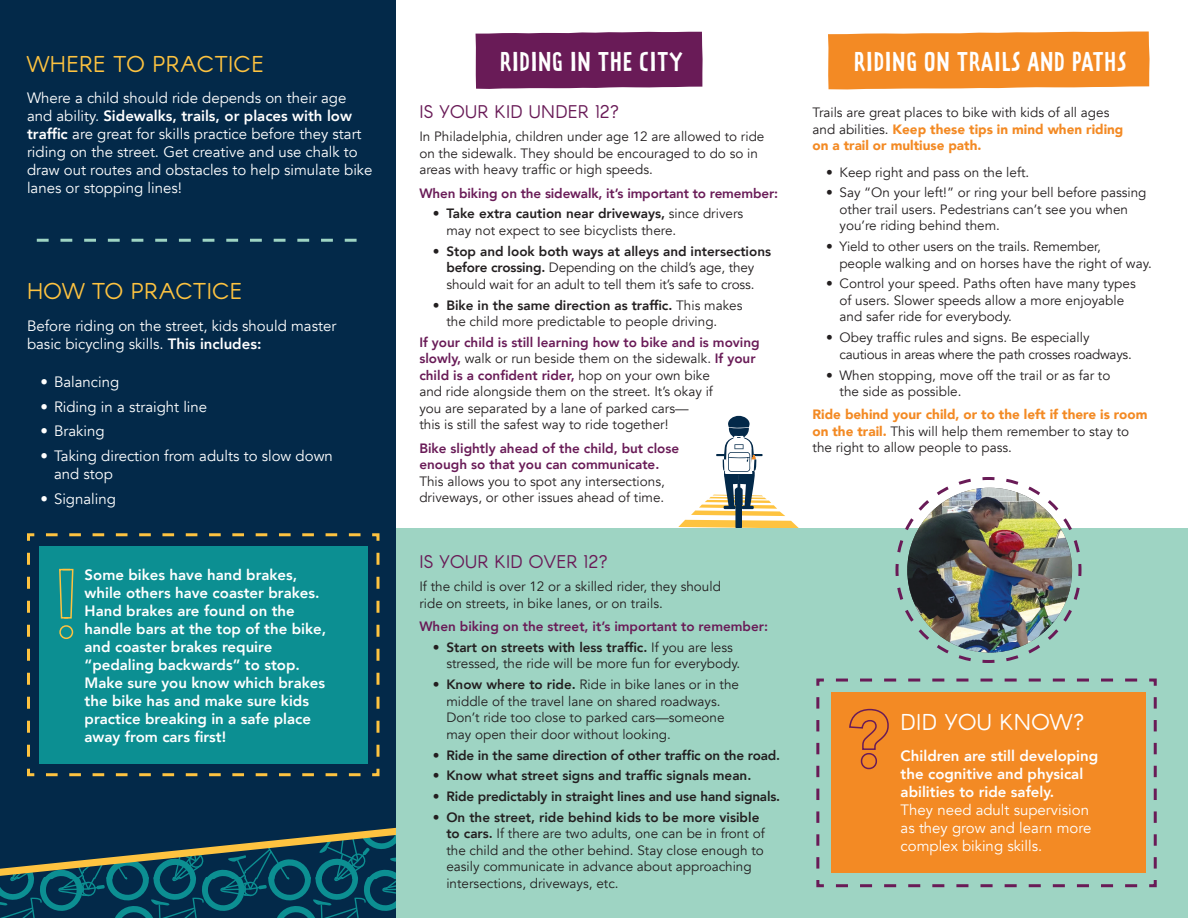
<style>
.page{position:relative;width:1188px;height:918px;background:#fff}
.page>*{position:absolute;margin:0;border:0;box-sizing:border-box;transform-origin:0 0}
.t1{font:24px "Prater Sans Pro";letter-spacing:.03em;color:#fff}
.t2{font:22.5px "Arcon Rounded Regular";letter-spacing:.02em;color:#fec340}
.t3{font:22.5px "Arcon Rounded Regular";letter-spacing:.02em;color:#fff}
.t4{font:18px "Arcon Rounded Regular";letter-spacing:.02em;color:#691b57}
.t5{font:15px/18px "Avenir";color:#fff}
.t6{font:800 15px/18px "Avenir";color:#fff}
.t7{font:13.5px/16.5px "Avenir";color:#231f20}
.t8{font:800 13.5px "Avenir";letter-spacing:-.01em;color:#231f20}
.t9{font:800 13.5px "Avenir";letter-spacing:-.01em;color:#691b57}
.t10{font:13.5px/16.5px "Avenir";letter-spacing:-.02em;color:#231f20}
.s1{font-weight:800}
.s2{font-weight:800;color:#691b57}
.s3{font-weight:900;color:#f38a24}
.s4{font-weight:400}
</style>
<div class="page">
<div style="left:729px;top:419px;width:20px;height:20px;background:#032949;border-radius:50%"></div>
<svg style="left:678px;top:436px;width:121px;height:92px"></svg>
<svg style="left:728px;top:416px;width:22px;height:13px"></svg>
<div style="left:0;top:0;width:396px;height:918px;background:#032949"></div>
<svg style="left:0;top:827px;width:396px;height:91px"></svg>
<div style="left:396px;top:528px;width:792px;height:390px;background:#9ed4c3"></div>
<div style="left:476px;top:32px;width:227px;height:57px;background:#691b57"></div>
<div style="left:828px;top:32px;width:322px;height:57px;background:#f38a24"></div>
<svg style="left:27px;top:533px;width:353px;height:244px;background:#108185"></svg>
<svg style="left:37px;top:239px;width:320px;height:3px"></svg>
<svg style="left:816px;top:678px;width:341px;height:210px"></svg>
<svg style="left:848px;top:708px;width:42px;height:62px;background:#e27c29"></svg>
<svg style="left:58px;top:568px;width:16px;height:51px"></svg>
<div style="left:59px;top:625px;width:14px;height:14px;border:2px solid #fec340;border-radius:50%"></div>
<img style="left:895px;top:477px;width:187px;height:186px">
<p class="t2" style="left:27px;top:50px;width:239px">WHERE TO PRACTICE</p>
<p class="t5" style="left:27px;top:90px;width:347px">Where a child should ride depends on their age and ability. <span class="s1">Sidewalks, trails, or places with low traffic</span> are great for skills practice before they start riding on the street. Get creative and use chalk to draw out routes and obstacles to help simulate bike lanes or stopping lines!</p>
<p class="t2" style="left:27px;top:277px;width:217px">HOW TO PRACTICE</p>
<p class="t5" style="left:27px;top:317px;width:311px">Before riding on the street, kids should master basic bicycling skills. <span class="s1">This includes:</span></p>
<p class="t5" style="left:40px;top:373px;width:80px">• Balancing</p>
<p class="t5" style="left:40px;top:398px;width:168px">• Riding in a straight line</p>
<p class="t5" style="left:40px;top:423px;width:66px">• Braking</p>
<p class="t5" style="left:54px;top:447px;width:280px;text-indent:-14px">• Taking direction from adults to slow down and stop</p>
<p class="t5" style="left:40px;top:490px;width:77px">• Signaling</p>
<p class="t6" style="left:85px;top:566px;width:243px">Some bikes have hand brakes, while others have coaster brakes.<br>Hand brakes are found on the handle bars at the top of the bike, and coaster brakes require “pedaling backwards” to stop.<br>Make sure you know which brakes the bike has and make sure kids practice breaking in a safe place away from cars first!</p>
<p class="t1" style="left:500px;top:46px;width:184px">RIDING IN THE CITY</p>
<p class="t1" style="left:854px;top:46px;width:274px">RIDING ON TRAILS AND PATHS</p>
<p class="t4" style="left:419px;top:100px;width:202px">IS YOUR KID UNDER 12?</p>
<p class="t7" style="left:419px;top:129px;width:347px">In Philadelphia, children under age 12 are allowed to ride on the sidewalk. They should be encouraged to do so in areas with heavy traffic or high speeds.</p>
<p class="t9" style="left:419px;top:182px;width:360px">When biking on the sidewalk, it’s important to remember:</p>
<p class="t7" style="left:446px;top:206px;width:298px;text-indent:-14px"><span class="s1">• Take extra caution near driveways,</span> since drivers may not expect to see bicyclists there.</p>
<p class="t7" style="left:433px;top:243px;width:340px;text-align:center"><span class="s1">• Stop and look both ways at alleys and intersections before crossing.</span> Depending on the child’s age, they should wait for an adult to tell them it’s safe to cross.</p>
<p class="t7" style="left:446px;top:297px;width:298px;text-indent:-14px"><span class="s1">• Bike in the same direction as traffic.</span> This makes the child more predictable to people driving.</p>
<p class="t7" style="left:419px;top:334px;width:342px"><span class="s2">If your child is still learning how to bike and is moving slowly,</span> walk or run beside them on the sidewalk. <span class="s2">If your child is a confident rider,</span> hop on your own bike<br>and ride alongside them on the street. It’s okay if<br>you are separated by a lane of parked cars—<br>this is still the safest way to ride together!</p>
<p class="t7" style="left:419px;top:440px;width:261px"><span class="s2">Bike slightly ahead of the child, but close enough so that you can communicate.<br></span>This allows you to spot any intersections, driveways, or other issues ahead of time.</p>
<p class="t7" style="left:813px;top:105px;width:312px">Trails are great places to bike with kids of all ages and abilities. <span class="s3">Keep these tips in mind when riding on a trail or multiuse path.</span></p>
<p class="t7" style="left:826px;top:164px;width:205px">• Keep right and pass on the left.</p>
<p class="t7" style="left:840px;top:185px;width:309px;text-indent:-14px">• Say “On your left!” or ring your bell before passing other trail users. Pedestrians can’t see you when you’re riding behind them.</p>
<p class="t7" style="left:840px;top:239px;width:314px;text-indent:-14px">• Yield to other users on the trails. Remember,<br>people walking and on horses have the right of way.</p>
<p class="t7" style="left:840px;top:276px;width:298px;text-indent:-14px">• Control your speed. Paths often have many types of users. Slower speeds allow a more enjoyable and safer ride for everybody.</p>
<p class="t10" style="left:840px;top:330px;width:294px;text-indent:-14px">• Obey traffic rules and signs. Be especially cautious in areas where the path crosses roadways.</p>
<p class="t7" style="left:840px;top:367px;width:272px;text-indent:-14px">• When stopping, move off the trail or as far to the side as possible.</p>
<p class="t7" style="left:813px;top:407px;width:336px"><span class="s3">Ride behind your child, or to the left if there is room on the trail.</span> This will help them remember to stay to the right to allow people to pass.</p>
<p class="t4" style="left:419px;top:550px;width:191px">IS YOUR KID OVER 12?</p>
<p class="t7" style="left:419px;top:579px;width:303px">If the child is over 12 or a skilled rider, they should ride on streets, in bike lanes, or on trails.</p>
<p class="t9" style="left:419px;top:616px;width:350px">When biking on the street, it’s important to remember:</p>
<p class="t7" style="left:446px;top:639px;width:295px;text-indent:-14px"><span class="s1">• Start on streets with less traffic.</span> If you are less stressed, the ride will be more fun for everybody.</p>
<p class="t7" style="left:446px;top:677px;width:294px;text-indent:-14px"><span class="s1">• Know where to ride.</span> Ride in bike lanes or in the middle of the travel lane on shared roadways.<br>Don’t ride too close to parked cars—someone may open their door without looking.</p>
<p class="t8" style="left:433px;top:744px;width:349px">• Ride in the same direction of other traffic on the road.</p>
<p class="t8" style="left:433px;top:765px;width:320px">• Know what street signs and traffic signals mean.</p>
<p class="t8" style="left:433px;top:786px;width:349px">• Ride predictably in straight lines and use hand signals.</p>
<p class="t7" style="left:446px;top:809px;width:320px;text-indent:-14px"><span class="s1">• On the street, ride behind kids to be more visible to cars.</span> If there are two adults, one can be in front of the child and the other behind. Stay close enough to easily communicate in advance about approaching intersections, driveways, etc.</p>
<p class="t3" style="left:901px;top:708px;width:186px">DID YOU KNOW?</p>
<p class="t6" style="left:901px;top:747px;width:199px">Children are still developing the cognitive and physical abilities to ride safely.<br><span class="s4">They need adult supervision as they grow and learn more complex biking skills.</span></p>
</div>
